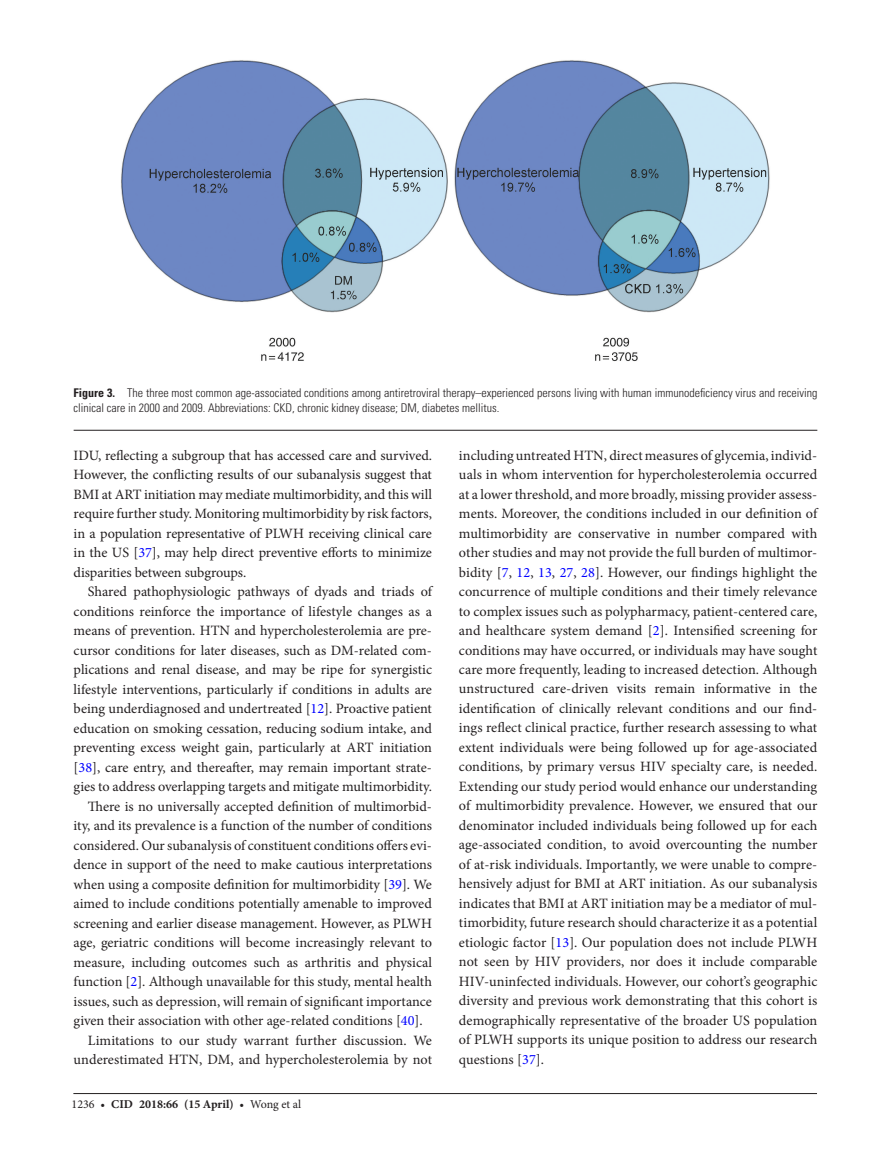
<style>
.page{position:relative;width:891px;height:1174px;background:#fff}
.page>*{position:absolute;margin:0;border:0;box-sizing:border-box;transform-origin:0 0}
.t1{font:14.25px/19.5px "Minion Pro";color:#231f20;text-align:justify}
.t2{font:300 condensed 12px/15px "Univers LT Std";color:#231f20}
.t3{font:700 12px "Minion Pro";color:#231f20}
.s1{font-weight:700}
.s2{color:#00f}
.s3{font-weight:400}
</style>
<div class="page">
<hr style="left:73px;top:1093px;width:744px;height:1px;background:#231f20">
<hr style="left:74px;top:430px;width:743px;height:1px;background:#231f20">
<img style="left:121px;top:60px;width:649px;height:302px">
<p class="t2" style="left:74px;top:385px;width:745px"><span class="s1">Figure 3.</span> The three most common age-associated conditions among antiretroviral therapy–experienced persons living with human immunodeficiency virus and receiving clinical care in 2000 and 2009. Abbreviations: CKD, chronic kidney disease; DM, diabetes mellitus.</p>
<p class="t1" style="left:74px;top:445px;width:360px">IDU, reflecting a subgroup that has accessed care and survived.<br>However, the conflicting results of our subanalysis suggest that BMI at ART initiation may mediate multimorbidity, and this will require further study. Monitoring multimorbidity by risk factors, in a population representative of PLWH receiving clinical care in the US [<span class="s2">37</span>], may help direct preventive efforts to minimize disparities between subgroups.</p>
<p class="t1" style="left:88px;top:582px;width:346px">Shared pathophysiologic pathways of dyads and triads of</p>
<p class="t1" style="left:74px;top:601px;width:360px">conditions reinforce the importance of lifestyle changes as a</p>
<p class="t1" style="left:74px;top:621px;width:360px">means of prevention. HTN and hypercholesterolemia are pre-</p>
<p class="t1" style="left:74px;top:640px;width:360px">cursor conditions for later diseases, such as DM-related com-</p>
<p class="t1" style="left:74px;top:660px;width:360px">plications and renal disease, and may be ripe for synergistic</p>
<p class="t1" style="left:74px;top:679px;width:360px">lifestyle interventions, particularly if conditions in adults are</p>
<p class="t1" style="left:74px;top:699px;width:360px">being underdiagnosed and undertreated [<span class="s2">12</span>]. Proactive patient</p>
<p class="t1" style="left:74px;top:718px;width:360px">education on smoking cessation, reducing sodium intake, and</p>
<p class="t1" style="left:74px;top:738px;width:360px">preventing excess weight gain, particularly at ART initiation</p>
<p class="t1" style="left:74px;top:757px;width:360px">[<span class="s2">38</span>], care entry, and thereafter, may remain important strate-</p>
<p class="t1" style="left:74px;top:777px;width:360px">gies to address overlapping targets and mitigate multimorbidity.</p>
<p class="t1" style="left:88px;top:796px;width:346px">There is no universally accepted definition of multimorbid-</p>
<p class="t1" style="left:74px;top:816px;width:360px">ity, and its prevalence is a function of the number of conditions</p>
<p class="t1" style="left:74px;top:835px;width:360px">considered. Our subanalysis of constituent conditions offers evi-</p>
<p class="t1" style="left:74px;top:855px;width:360px">dence in support of the need to make cautious interpretations</p>
<p class="t1" style="left:74px;top:874px;width:360px">when using a composite definition for multimorbidity [<span class="s2">39</span>]. We</p>
<p class="t1" style="left:74px;top:894px;width:360px">aimed to include conditions potentially amenable to improved</p>
<p class="t1" style="left:74px;top:913px;width:360px">screening and earlier disease management. However, as PLWH</p>
<p class="t1" style="left:74px;top:933px;width:360px">age, geriatric conditions will become increasingly relevant to</p>
<p class="t1" style="left:74px;top:952px;width:360px">measure, including outcomes such as arthritis and physical</p>
<p class="t1" style="left:74px;top:972px;width:360px">function [<span class="s2">2</span>]. Although unavailable for this study, mental health</p>
<p class="t1" style="left:74px;top:991px;width:360px">issues, such as depression, will remain of significant importance</p>
<p class="t1" style="left:74px;top:1011px;width:351px">given their association with other age-related conditions [<span class="s2">40</span>].</p>
<p class="t1" style="left:88px;top:1030px;width:346px">Limitations to our study warrant further discussion. We</p>
<p class="t1" style="left:74px;top:1050px;width:360px">underestimated HTN, DM, and hypercholesterolemia by not</p>
<p class="t3" style="left:72px;top:1095px;width:231px"><span class="s3">1236 •</span> CID 2018:66 (15 April) <span class="s3">• Wong et al</span></p>
<p class="t1" style="left:459px;top:445px;width:360px">including untreated HTN, direct measures of glycemia, individ&shy;uals in whom intervention for hypercholesterolemia occurred at a lower threshold, and more broadly, missing provider assess&shy;ments. Moreover, the conditions included in our definition of multimorbidity are conservative in number compared with other studies and may not provide the full burden of multimor&shy;bidity [<span class="s2">7</span>, <span class="s2">12</span>, <span class="s2">13</span>, <span class="s2">27</span>, <span class="s2">28</span>]. However, our findings highlight the concurrence of multiple conditions and their timely relevance to complex issues such as polypharmacy, patient-centered care, and healthcare system demand [<span class="s2">2</span>]. Intensified screening for conditions may have occurred, or individuals may have sought care more frequently, leading to increased detection. Although unstructured care-driven visits remain informative in the identification of clinically relevant conditions and our find&shy;ings reflect clinical practice, further research assessing to what extent individuals were being followed up for age-associated conditions, by primary versus HIV specialty care, is needed.<br>Extending our study period would enhance our understanding of multimorbidity prevalence. However, we ensured that our denominator included individuals being followed up for each age-associated condition, to avoid overcounting the number of at-risk individuals. Importantly, we were unable to compre&shy;hensively adjust for BMI at ART initiation. As our subanalysis indicates that BMI at ART initiation may be a mediator of mul&shy;timorbidity, future research should characterize it as a potential etiologic factor [<span class="s2">13</span>]. Our population does not include PLWH not seen by HIV providers, nor does it include comparable HIV-uninfected individuals. However, our cohort’s geographic diversity and previous work demonstrating that this cohort is demographically representative of the broader US population of PLWH supports its unique position to address our research questions [<span class="s2">37</span>].</p>
</div>
